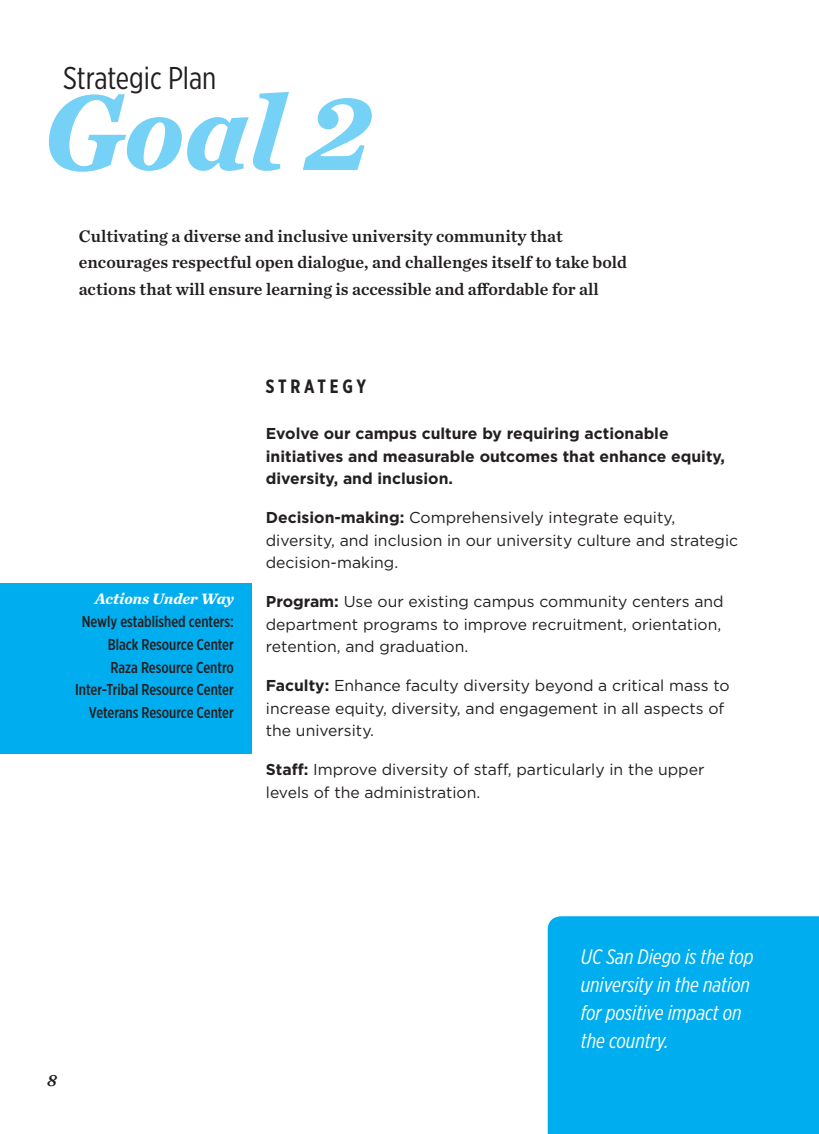
<style>
.page{position:relative;width:819px;height:1134px;background:#fff}
.page>*{position:absolute;margin:0;border:0;box-sizing:border-box;transform-origin:0 0}
.t1{font:italic 700 112px "Chronicle Text G2";color:#75d1f6}
.t2{font:31.5px "Gotham X Narrow";color:#231f20}
.t3{font:italic 21px/28px "Gotham X Narrow";color:#fff}
.t4{font:700 19.25px "Gotham X Narrow";letter-spacing:.195em;color:#231f20}
.t5{font:17.5px/26.2px "Chronicle Text G2 Semi";color:#231f20}
.t6{font:italic 17.5px "Chronicle Text G2 Semi";color:#231f20}
.t7{font:15.75px/22.8px "Gotham";color:#231f20}
.t8{font:500 15.75px/22.8px "Gotham X Narrow";color:#231f20;text-align:right}
.t9{font:700 15.75px/22.8px "Gotham";color:#231f20}
.s1{font-family:"Chronicle Text G2";font-weight:700;font-style:italic;color:#fff}
.s2{font-weight:700}
</style>
<div class="page">
<div style="left:0;top:583px;width:252px;height:170px;background:#00aeef"></div>
<div style="left:547px;top:916px;width:272px;height:218px;background:#00aeef"></div>
<p class="t2" style="left:63px;top:59px;width:155px">Strategic Plan</p>
<p class="t1" style="left:43px;top:42px;width:328px">Goal 2</p>
<p class="t5" style="left:79px;top:222px;width:550px">Cultivating a diverse and inclusive university community that encourages respectful open dialogue, and challenges itself to take bold actions that will ensure learning is accessible and affordable for all</p>
<p class="t8" style="left:82px;top:587px;width:154px"><span class="s1">Actions Under Way<br></span>Newly established centers:</p>
<p class="t8" style="left:108px;top:633px;width:128px">Black Resource Center</p>
<p class="t8" style="left:111px;top:655px;width:125px">Raza Resource Centro</p>
<p class="t8" style="left:75px;top:678px;width:160px">Inter-Tribal Resource Center</p>
<p class="t8" style="left:89px;top:701px;width:147px">Veterans Resource Center</p>
<p class="t4" style="left:266px;top:375px;width:102px">STRATEGY</p>
<p class="t9" style="left:266px;top:422px;width:461px">Evolve our campus culture by requiring actionable initiatives and measurable outcomes that enhance equity, diversity, and inclusion.</p>
<p class="t7" style="left:266px;top:506px;width:474px"><span class="s2">Decision-making:</span> Comprehensively integrate equity, diversity, and inclusion in our university culture and strategic decision-making.</p>
<p class="t7" style="left:266px;top:590px;width:459px"><span class="s2">Program:</span> Use our existing campus community centers and department programs to improve recruitment, orientation, retention, and graduation.</p>
<p class="t7" style="left:266px;top:674px;width:465px"><span class="s2">Faculty:</span> Enhance faculty diversity beyond a critical mass to increase equity, diversity, and engagement in all aspects of the university.</p>
<p class="t7" style="left:266px;top:758px;width:440px"><span class="s2">Staff:</span> Improve diversity of staff, particularly in the upper levels of the administration.</p>
<p class="t6" style="left:47px;top:1067px;width:11px">8</p>
<p class="t3" style="left:581px;top:943px;width:174px">UC San Diego is the top university in the nation for positive impact on the country.</p>
</div>
